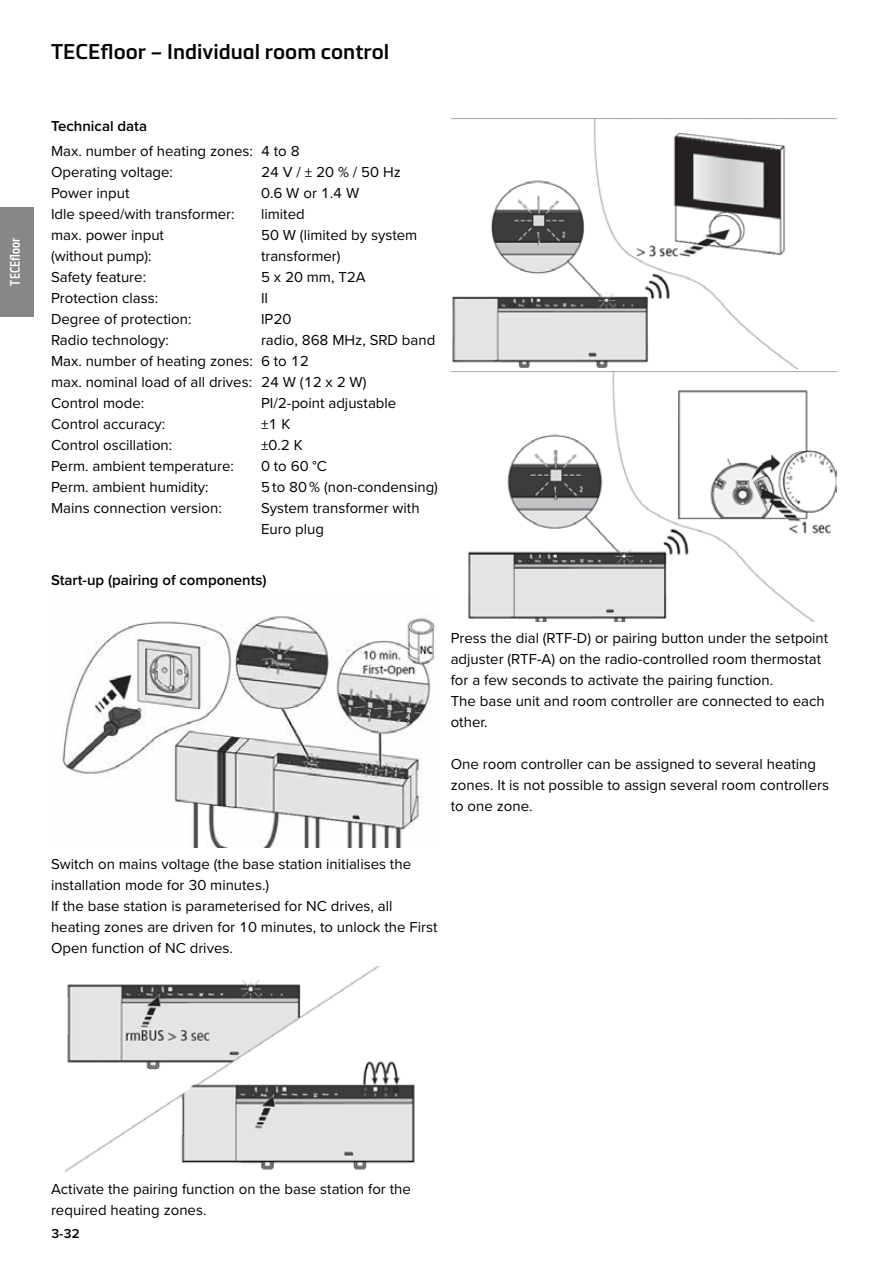
<style>
.page{position:relative;width:893px;height:1263px;background:#fff}
.page>*{position:absolute;margin:0;border:0;box-sizing:border-box;transform-origin:0 0}
.t1{font:600 21px "Metronic Pro";color:#000}
.t2{font:15px/21px "Proxima Nova";color:#000}
.t3{font:600 15px "Proxima Nova";color:#000}
.t4{font:600 condensed 13.5px "Metronic Pro";color:#fff;scale:.9 1}
.t5{font:600 13.5px "Proxima Nova";color:#000}
</style>
<div class="page">
<div style="left:0;top:207px;width:34px;height:110px;background:#878786"></div>
<img style="left:60px;top:614px;width:376px;height:234px">
<img style="left:66px;top:966px;width:349px;height:206px">
<img style="left:451px;top:118px;width:385px;height:251px">
<img style="left:451px;top:371px;width:385px;height:251px">
<p class="t4" style="left:7px;top:286px;width:54px;rotate:-90deg">TECEfloor</p>
<h1 class="t1" style="left:51px;top:39px;width:340px">TECEfloor – Individual room control</h1>
<p class="t3" style="left:51px;top:115px;width:98px">Technical data</p>
<p class="t2" style="left:51px;top:140px;width:250px">Max. number of heating zones: 4 to 8<br>Operating voltage:</p>
<p class="t2" style="left:261px;top:161px;width:141px">24 V / ± 20 % / 50 Hz</p>
<p class="t2" style="left:51px;top:182px;width:80px">Power input</p>
<p class="t2" style="left:261px;top:182px;width:100px">0.6 W or 1.4 W</p>
<p class="t2" style="left:51px;top:203px;width:185px">Idle speed/with transformer:</p>
<p class="t2" style="left:261px;top:203px;width:45px">limited</p>
<p class="t2" style="left:51px;top:224px;width:115px">max. power input</p>
<p class="t2" style="left:261px;top:224px;width:158px">50 W (limited by system</p>
<p class="t2" style="left:51px;top:245px;width:102px">(without pump):</p>
<p class="t2" style="left:261px;top:245px;width:81px">transformer)</p>
<p class="t2" style="left:51px;top:266px;width:97px">Safety feature:</p>
<p class="t2" style="left:261px;top:266px;width:106px">5 x 20 mm, T2A</p>
<p class="t2" style="left:51px;top:287px;width:109px">Protection class:</p>
<p class="t2" style="left:261px;top:287px;width:9px">II</p>
<p class="t2" style="left:51px;top:308px;width:142px">Degree of protection:</p>
<p class="t2" style="left:261px;top:308px;width:32px">IP20</p>
<p class="t2" style="left:51px;top:329px;width:119px">Radio technology:</p>
<p class="t2" style="left:51px;top:329px;width:386px;text-indent:210px">radio, 868 MHz, SRD band<br>Max. number of heating zones: 6 to 12<br>max. nominal load of all drives: 24 W (12 x 2 W)<br>Control mode:</p>
<p class="t2" style="left:261px;top:392px;width:137px">PI/2-point adjustable</p>
<p class="t2" style="left:51px;top:413px;width:116px">Control accuracy:</p>
<p class="t2" style="left:261px;top:413px;width:31px">±1 K</p>
<p class="t2" style="left:51px;top:434px;width:123px">Control oscillation:</p>
<p class="t2" style="left:261px;top:434px;width:43px">±0.2 K</p>
<p class="t2" style="left:51px;top:455px;width:184px">Perm. ambient temperature:</p>
<p class="t2" style="left:261px;top:455px;width:68px">0 to 60 °C</p>
<p class="t2" style="left:51px;top:476px;width:159px">Perm. ambient humidity:</p>
<p class="t2" style="left:261px;top:476px;width:178px">5 to 80 % (non-condensing)</p>
<p class="t2" style="left:51px;top:497px;width:172px">Mains connection version:</p>
<p class="t2" style="left:261px;top:497px;width:160px">System transformer with<br>Euro plug</p>
<p class="t3" style="left:51px;top:568px;width:217px">Start-up (pairing of components)</p>
<p class="t2" style="left:451px;top:627px;width:379px">Press the dial (RTF-D) or pairing button under the setpoint adjuster (RTF-A) on the radio-controlled room thermostat for a few seconds to activate the pairing function.<br>The base unit and room controller are connected to each other.</p>
<p class="t2" style="left:451px;top:753px;width:380px">One room controller can be assigned to several heating zones. It is not possible to assign several room controllers to one zone.</p>
<p class="t2" style="left:51px;top:853px;width:388px">Switch on mains voltage (the base station initialises the installation mode for 30 minutes.)<br>If the base station is parameterised for NC drives, all heating zones are driven for 10 minutes, to unlock the First Open function of NC drives.</p>
<p class="t2" style="left:51px;top:1178px;width:361px">Activate the pairing function on the base station for the required heating zones.</p>
<p class="t5" style="left:51px;top:1223px;width:30px">3-32</p>
</div>
